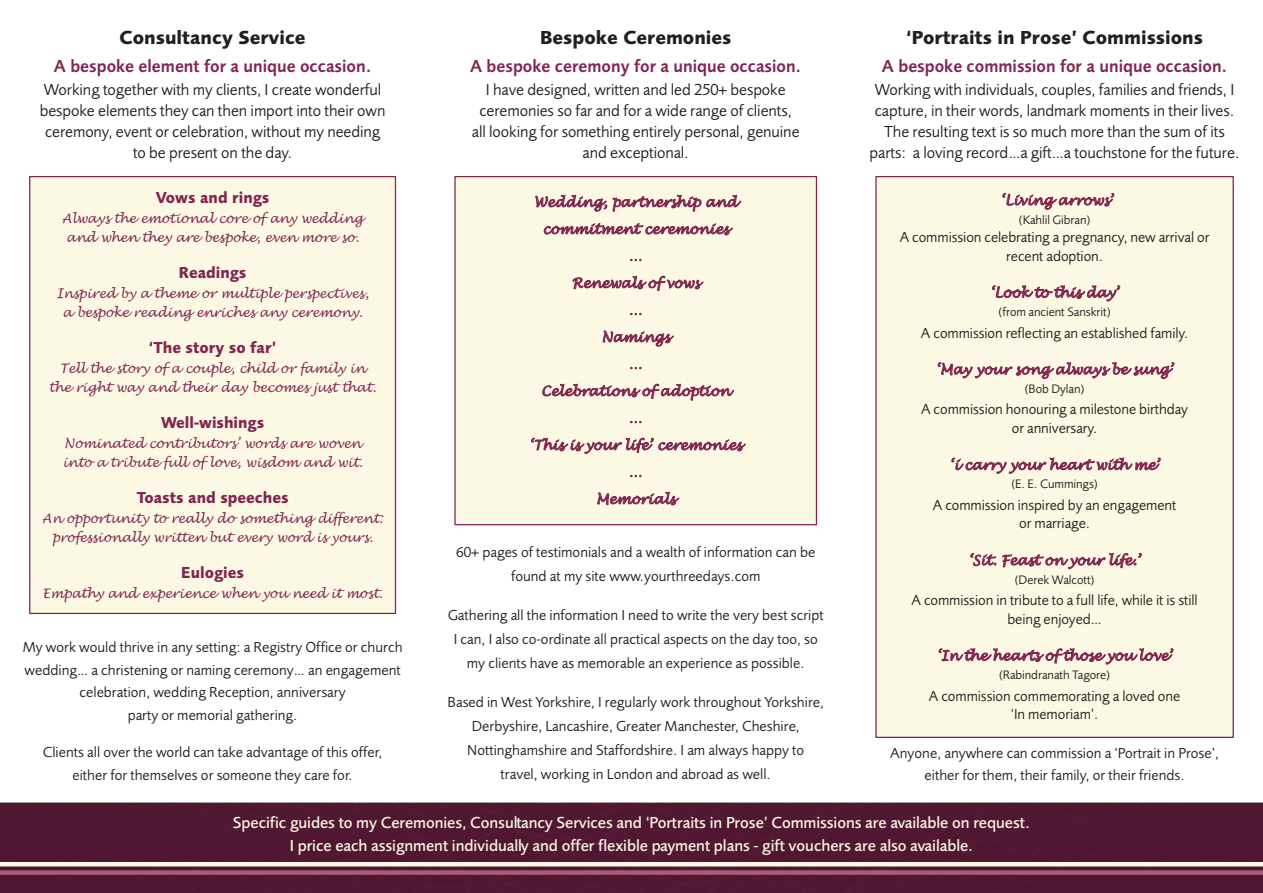
<style>
.page{position:relative;width:1263px;height:893px;background:#fff}
.page>*{position:absolute;margin:0;border:0;box-sizing:border-box;transform-origin:0 0}
.t1{font:700 19.5px "Foundry Sans";color:#231f20}
.t2{font:600 18px "Foundry Sans";color:#822651;scale:.95 1}
.t3{font:16.5px/21px "Foundry Sans";letter-spacing:-.005em;color:#231f20;text-align:center}
.t4{font:500 16.5px/22.5px "Foundry Sans";letter-spacing:-.005em;color:#fbf9e4;text-align:center}
.t5{font:700 16.5px "Foundry Sans";color:#822651;scale:.96 1}
.t6{font:15px/24px "Foundry Sans";color:#231f20;text-align:center}
.t7{font:italic 13.5px/27px "Lucida Handwriting";color:#822651;text-align:center}
.t8{font:italic 13.05px/19.5px "Lucida Handwriting";color:#822651;text-align:center;scale:.96 1}
.t9{font:12.75px "Foundry Sans";letter-spacing:-.005em;color:#231f20}
</style>
<div class="page">
<div style="left:29px;top:176px;width:367px;height:438px;background:#fbf9e4;border:1px solid #822651"></div>
<div style="left:454px;top:176px;width:363px;height:349px;background:#fbf9e4;border:1px solid #822651"></div>
<div style="left:875px;top:176px;width:359px;height:562px;background:#fbf9e4;border:1px solid #822651"></div>
<div style="left:0;top:803px;width:1263px;height:90px;background:#501732"></div>
<div style="left:0;top:870px;width:1263px;height:5px;background:#a75d78"></div>
<hr style="left:0;top:862px;width:1263px;height:4px;background:#fbf9e4">
<svg style="left:1002px;top:193px;width:112px;height:17px"></svg>
<svg style="left:992px;top:285px;width:128px;height:17px"></svg>
<svg style="left:938px;top:362px;width:236px;height:17px"></svg>
<svg style="left:951px;top:457px;width:210px;height:17px"></svg>
<svg style="left:970px;top:553px;width:26px;height:13px"></svg>
<svg style="left:1002px;top:552px;width:140px;height:17px"></svg>
<svg style="left:939px;top:648px;width:234px;height:17px"></svg>
<svg style="left:535px;top:194px;width:206px;height:18px"></svg>
<svg style="left:544px;top:223px;width:189px;height:12px"></svg>
<svg style="left:630px;top:259px;width:11px;height:2px"></svg>
<svg style="left:573px;top:275px;width:131px;height:16px"></svg>
<svg style="left:630px;top:313px;width:11px;height:2px"></svg>
<svg style="left:603px;top:330px;width:71px;height:17px"></svg>
<svg style="left:630px;top:367px;width:11px;height:2px"></svg>
<svg style="left:542px;top:383px;width:192px;height:18px"></svg>
<svg style="left:630px;top:421px;width:11px;height:2px"></svg>
<svg style="left:531px;top:437px;width:215px;height:17px"></svg>
<svg style="left:630px;top:475px;width:11px;height:2px"></svg>
<svg style="left:597px;top:491px;width:83px;height:14px"></svg>
<h1 class="t1" style="left:120px;top:26px;width:187px">Consultancy Service</h1>
<p class="t2" style="left:54px;top:56px;width:336px">A bespoke element for a unique occasion.</p>
<p class="t3" style="left:40px;top:79px;width:347px">Working together with my clients, I create wonderful bespoke elements they can then import into their own ceremony, event or celebration, without my needing to be present on the day.</p>
<p class="t5" style="left:156px;top:188px;width:120px">Vows and rings</p>
<p class="t8" style="left:62px;top:209px;width:315px">Always the emotional core of any wedding and when they are bespoke, even more so.</p>
<p class="t5" style="left:179px;top:263px;width:72px">Readings</p>
<p class="t8" style="left:56px;top:284px;width:327px">Inspired by a theme or multiple perspectives, a bespoke reading enriches any ceremony.</p>
<p class="t5" style="left:149px;top:338px;width:134px">‘The story so far’</p>
<p class="t8" style="left:49px;top:359px;width:342px">Tell the story of a couple, child or family in the right way and their day becomes just that.</p>
<p class="t5" style="left:161px;top:413px;width:109px">Well-wishings</p>
<p class="t8" style="left:62px;top:434px;width:314px;text-align:left">Nominated contributors’ words are woven into a tribute full of love, wisdom and wit.</p>
<p class="t5" style="left:137px;top:488px;width:160px">Toasts and speeches</p>
<p class="t8" style="left:42px;top:509px;width:356px">An opportunity to really do something different: professionally written but every word is yours.</p>
<p class="t5" style="left:181px;top:563px;width:67px">Eulogies</p>
<p class="t8" style="left:42px;top:584px;width:356px">Empathy and experience when you need it most.</p>
<p class="t6" style="left:23px;top:636px;width:381px;line-height:22.5px">My work would thrive in any setting: a Registry Office or church wedding… a christening or naming ceremony… an engagement celebration, wedding Reception, anniversary<br>party or memorial gathering.</p>
<p class="t6" style="left:43px;top:741px;width:341px;line-height:22.5px">Clients all over the world can take advantage of this offer, either for themselves or someone they care for.</p>
<h1 class="t1" style="left:540px;top:26px;width:193px">Bespoke Ceremonies</h1>
<p class="t2" style="left:470px;top:56px;width:350px">A bespoke ceremony for a unique occasion.</p>
<p class="t3" style="left:472px;top:79px;width:329px">I have designed, written and led 250+ bespoke ceremonies so far and for a wide range of clients, all looking for something entirely personal, genuine and exceptional.</p>
<p class="t7" style="left:534px;top:189px;width:204px">Wedding, partnership and commitment ceremonies</p>
<p class="t7" style="left:572px;top:270px;width:129px">Renewals of vows</p>
<p class="t7" style="left:601px;top:324px;width:70px">Namings</p>
<p class="t7" style="left:541px;top:378px;width:190px">Celebrations of adoption</p>
<p class="t7" style="left:529px;top:432px;width:214px">‘This is your life’ ceremonies</p>
<p class="t7" style="left:596px;top:486px;width:81px">Memorials</p>
<p class="t6" style="left:456px;top:540px;width:361px">60+ pages of testimonials and a wealth of information can be found at my site www.yourthreedays.com</p>
<p class="t6" style="left:448px;top:603px;width:378px">Gathering all the information I need to write the very best script<br>I can, I also co-ordinate all practical aspects on the day too, so my clients have as memorable an experience as possible.</p>
<p class="t6" style="left:447px;top:690px;width:378px">Based in West Yorkshire, I regularly work throughout Yorkshire, Derbyshire, Lancashire, Greater Manchester, Cheshire, Nottinghamshire and Staffordshire. I am always happy to travel, working in London and abroad as well.</p>
<h1 class="t1" style="left:906px;top:26px;width:298px">‘Portraits in Prose’ Commissions</h1>
<p class="t2" style="left:882px;top:56px;width:365px">A bespoke commission for a unique occasion.</p>
<p class="t3" style="left:870px;top:79px;width:371px">Working with individuals, couples, families and friends, I capture, in their words, landmark moments in their lives.<br>The resulting text is so much more than the sum of its parts: a loving record…a gift…a touchstone for the future.</p>
<p class="t7" style="left:1001px;top:187px;width:114px">‘Living arrows’</p>
<p class="t9" style="left:1019px;top:212px;width:73px">(Kahlil Gibran)</p>
<p class="t6" style="left:900px;top:228px;width:311px;line-height:18.6px">A commission celebrating a pregnancy, new arrival or recent adoption.</p>
<p class="t7" style="left:990px;top:280px;width:130px">‘Look to this day’</p>
<p class="t9" style="left:998px;top:304px;width:114px">(from ancient Sanskrit)</p>
<p class="t6" style="left:921px;top:320px;width:269px">A commission reflecting an established family.</p>
<p class="t7" style="left:936px;top:356px;width:238px">‘May your song always be sung’</p>
<p class="t9" style="left:1025px;top:381px;width:61px">(Bob Dylan)</p>
<p class="t6" style="left:921px;top:400px;width:268px;line-height:18.6px">A commission honouring a milestone birthday or anniversary.</p>
<p class="t7" style="left:950px;top:452px;width:211px">‘i carry your heart with me’</p>
<p class="t9" style="left:1011px;top:476px;width:88px">(E. E. Cummings)</p>
<p class="t6" style="left:933px;top:495px;width:245px;line-height:18.6px">A commission inspired by an engagement or marriage.</p>
<p class="t7" style="left:969px;top:547px;width:173px">‘Sit. Feast on your life.’</p>
<p class="t9" style="left:1015px;top:572px;width:81px">(Derek Walcott)</p>
<p class="t6" style="left:911px;top:591px;width:288px;line-height:18.6px">A commission in tribute to a full life, while it is still being enjoyed…</p>
<p class="t7" style="left:937px;top:643px;width:237px">‘In the hearts of those you love’</p>
<p class="t9" style="left:999px;top:667px;width:113px">(Rabindranath Tagore)</p>
<p class="t6" style="left:929px;top:686px;width:253px;line-height:18.6px">A commission commemorating a loved one ‘In memoriam’.</p>
<p class="t6" style="left:890px;top:741px;width:330px;line-height:22.5px">Anyone, anywhere can commission a ‘Portrait in Prose’, either for them, their family, or their friends.</p>
<p class="t4" style="left:233px;top:811px;width:798px">Specific guides to my Ceremonies, Consultancy Services and ‘Portraits in Prose’ Commissions are available on request.<br>I price each assignment individually and offer flexible payment plans - gift vouchers are also available.</p>
</div>
